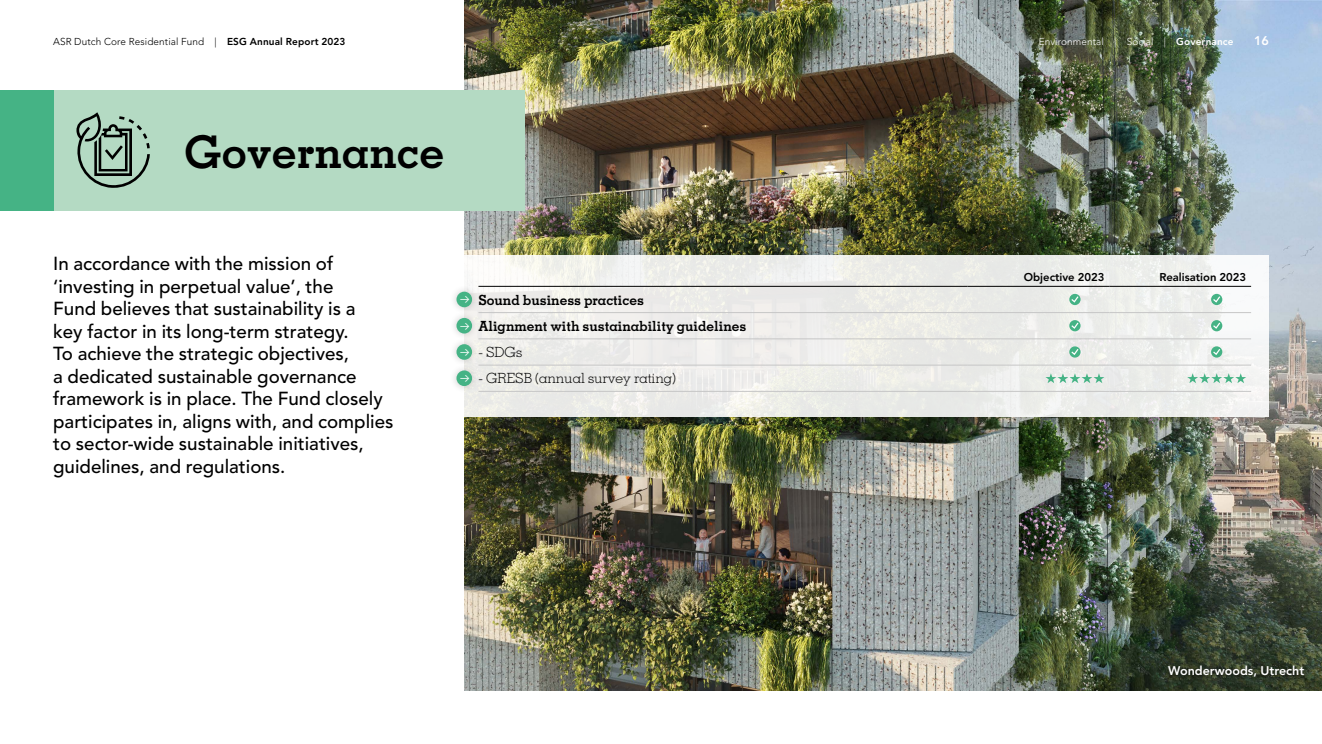
<style>
.page{position:relative;width:1322px;height:744px;background:#fff}
.page>*{position:absolute;margin:0;border:0;box-sizing:border-box;transform-origin:0 0}
.t1{font:700 45px "Memphis LT Std";color:#000}
.t2{font:500 18.75px/22.5px "Avenir LT Std";color:#000}
.t3{font:700 14px "Memphis LT Std";letter-spacing:-.005em;color:#000}
.t4{font:300 14px "Memphis LT Std";letter-spacing:-.005em;color:#000}
.t5{font:800 12.5px "Avenir LT Std";color:#fff}
.t6{font:800 11.25px "Avenir LT Std";color:#000}
.t7{font:11.25px "Mark OT";color:#fff}
.t8{font:300 10px "Avenir LT Std";letter-spacing:.01em;color:#000}
.t9{font:300 10px "Avenir LT Std";letter-spacing:.01em;color:#fff}
.s1{font-weight:800}
</style>
<div class="page">
<img style="left:464px;top:0;width:858px;height:690px">
<svg style="left:464px;top:255px;width:805px;height:161px;fill:#ecede9"></svg>
<hr style="left:967px;top:312px;width:142px;height:1px;background:#c6c6c6">
<hr style="left:1109px;top:312px;width:142px;height:1px;background:#c6c6c6">
<hr style="left:967px;top:338px;width:142px;height:1px;background:#c6c6c6">
<hr style="left:1109px;top:338px;width:142px;height:1px;background:#c6c6c6">
<hr style="left:967px;top:365px;width:142px;height:1px;background:#c6c6c6">
<hr style="left:1109px;top:365px;width:142px;height:1px;background:#c6c6c6">
<hr style="left:478px;top:286px;width:489px;height:1px;background:#000">
<hr style="left:967px;top:286px;width:142px;height:1px;background:#000">
<hr style="left:1109px;top:286px;width:142px;height:1px;background:#000">
<hr style="left:967px;top:391px;width:142px;height:1px;background:#c6c6c6">
<hr style="left:1109px;top:391px;width:142px;height:1px;background:#c6c6c6">
<hr style="left:478px;top:312px;width:489px;height:1px;background:#c6c6c6">
<hr style="left:478px;top:338px;width:489px;height:1px;background:#c6c6c6">
<hr style="left:478px;top:365px;width:489px;height:1px;background:#c6c6c6">
<hr style="left:478px;top:391px;width:489px;height:1px;background:#c6c6c6">
<div style="left:449px;top:284px;width:31px;height:30px;background:#000;opacity:.2"></div>
<div style="left:456px;top:292px;width:16px;height:15px;background:#45b385;border-radius:50%"></div>
<div style="left:1069px;top:294px;width:11px;height:11px;background:#45b385;border-radius:50%"></div>
<svg style="left:1070px;top:295px;width:9px;height:8px"></svg>
<div style="left:1211px;top:294px;width:11px;height:11px;background:#45b385;border-radius:50%"></div>
<svg style="left:1211px;top:295px;width:10px;height:8px"></svg>
<div style="left:449px;top:310px;width:31px;height:31px;background:#000;opacity:.2"></div>
<div style="left:456px;top:318px;width:16px;height:15px;background:#45b385;border-radius:50%"></div>
<svg style="left:1069px;top:320px;width:11px;height:11px"></svg>
<svg style="left:1070px;top:321px;width:9px;height:9px"></svg>
<svg style="left:1211px;top:320px;width:11px;height:11px"></svg>
<svg style="left:1211px;top:321px;width:10px;height:9px"></svg>
<div style="left:449px;top:337px;width:31px;height:30px;background:#000;opacity:.2"></div>
<div style="left:456px;top:344px;width:16px;height:16px;background:#45b385;border-radius:50%"></div>
<svg style="left:1069px;top:346px;width:11px;height:12px"></svg>
<svg style="left:1070px;top:347px;width:9px;height:9px"></svg>
<svg style="left:1211px;top:346px;width:11px;height:12px"></svg>
<svg style="left:1211px;top:347px;width:10px;height:9px"></svg>
<div style="left:449px;top:363px;width:31px;height:30px;background:#000;opacity:.2"></div>
<div style="left:456px;top:370px;width:16px;height:16px;background:#45b385;border-radius:50%"></div>
<svg style="left:1045px;top:373px;width:59px;height:10px"></svg>
<svg style="left:1187px;top:373px;width:59px;height:10px"></svg>
<div style="left:1164px;top:662px;width:143px;height:18px;background:#000;opacity:.75"></div>
<div style="left:53px;top:90px;width:471px;height:120px;background:#b4dac3"></div>
<svg style="left:76px;top:112px;width:74px;height:76px"></svg>
<div style="left:0;top:90px;width:53px;height:120px;background:#45b385"></div>
<p class="t8" style="left:53px;top:36px;width:294px">ASR Dutch Core Residential Fund | <span class="s1">ESG Annual Report 2023</span></p>
<p class="t9" style="left:1039px;top:36px;width:196px">Environmental | Social | <span class="s1">Governance</span></p>
<p class="t5" style="left:1254px;top:33px;width:16px">16</p>
<h1 class="t1" style="left:184px;top:123px;width:262px">Governance</h1>
<p class="t2" style="left:53px;top:253px;width:342px">In accordance with the mission of ‘investing in perpetual value’, the<br>Fund believes that sustainability is a<br>key factor in its long-term strategy.<br>To achieve the strategic objectives,<br>a dedicated sustainable governance framework is in place. The Fund closely participates in, aligns with, and complies to sector-wide sustainable initiatives, guidelines, and regulations.</p>
<p class="t7" style="left:458px;top:305px;width:13px;rotate:-90deg">↓</p>
<p class="t3" style="left:478px;top:291px;width:167px">Sound business practices</p>
<p class="t7" style="left:458px;top:332px;width:13px;rotate:-90deg">↓</p>
<p class="t3" style="left:478px;top:317px;width:269px">Alignment with sustainability guidelines</p>
<p class="t7" style="left:458px;top:358px;width:13px;rotate:-90deg">↓</p>
<p class="t4" style="left:478px;top:343px;width:45px">- SDGs</p>
<p class="t7" style="left:458px;top:384px;width:13px;rotate:-90deg">↓</p>
<p class="t4" style="left:478px;top:370px;width:199px">- GRESB (annual survey rating)</p>
<p class="t6" style="left:1024px;top:271px;width:82px">Objective 2023</p>
<p class="t6" style="left:1159px;top:271px;width:88px">Realisation 2023</p>
<p class="t5" style="left:1168px;top:663px;width:138px">Wonderwoods, Utrecht</p>
</div>
